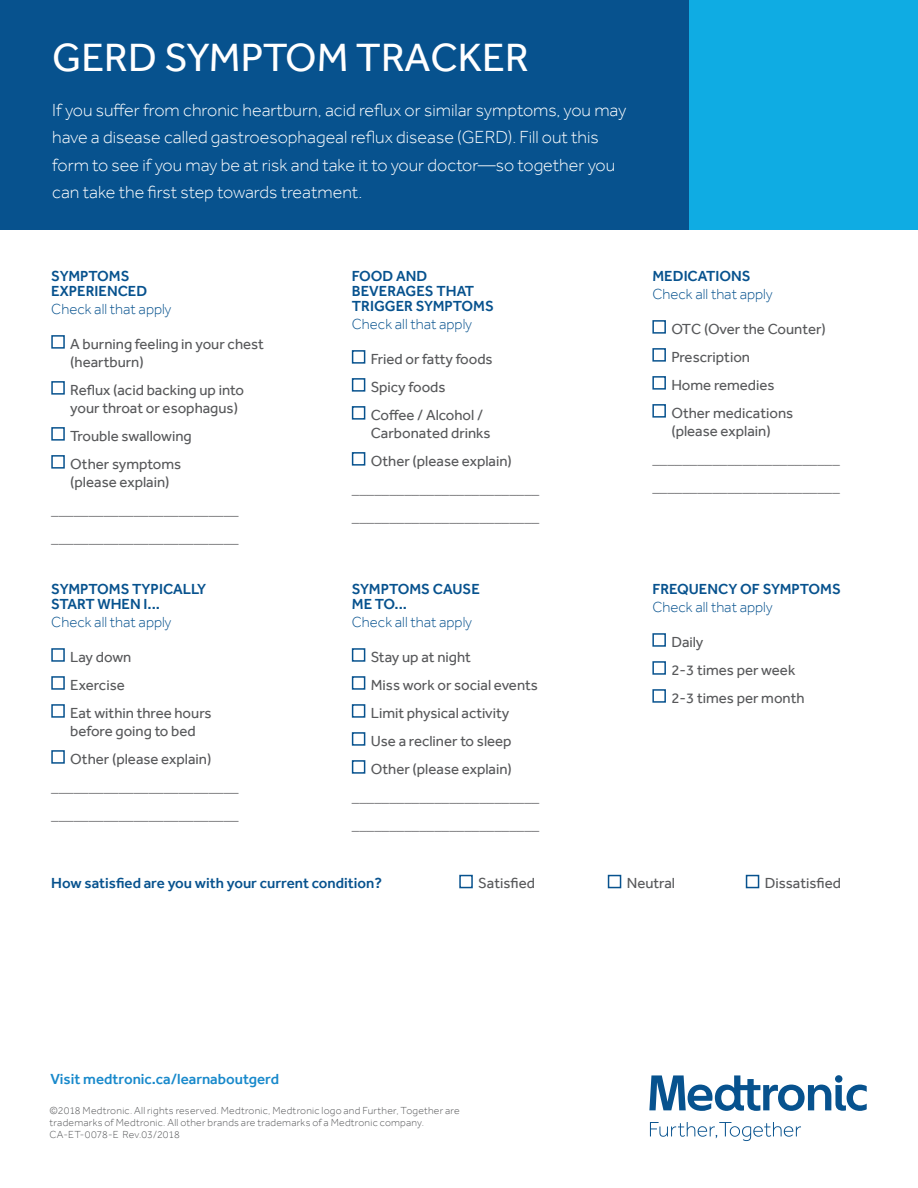
<style>
.page{position:relative;width:918px;height:1188px;background:#fff}
.page>*{position:absolute;margin:0;border:0;box-sizing:border-box;transform-origin:0 0}
.body_bullets{font:40.5px "Effra";color:#fff}
.body_bullets-2{font:300 18px "Effra";color:#fff}
.body_bullets-3{font:15px/18px "Effra";color:#57585a}
.body_bullets-4{font:500 15px/15px "Effra";color:#07528e}
.body_bullets-5{font:300 15px/18px "Effra";color:#07528e}
.body_bullets-6{font:500 15px "Effra";color:#1889cb}
.body_bullets-7{font:300 10.5px/12px "Effra";letter-spacing:.025em;color:#57585a}
.s1{font-weight:500}
.s2{font-weight:300}
</style>
<div class="page">
<svg style="left:649px;top:1075px;width:218px;height:66px"></svg>
<div style="left:688px;top:0;width:230px;height:230px;background:#0face3"></div>
<div style="left:0;top:0;width:688px;height:230px;background:#07528e"></div>
<div style="left:51px;top:335px;width:14px;height:14px;border:2px solid #07528e"></div>
<div style="left:51px;top:381px;width:14px;height:14px;border:2px solid #07528e"></div>
<div style="left:51px;top:427px;width:14px;height:14px;border:2px solid #07528e"></div>
<div style="left:51px;top:455px;width:14px;height:14px;border:2px solid #07528e"></div>
<div style="left:51px;top:648px;width:14px;height:14px;border:2px solid #07528e"></div>
<div style="left:51px;top:676px;width:14px;height:14px;border:2px solid #07528e"></div>
<div style="left:51px;top:704px;width:14px;height:14px;border:2px solid #07528e"></div>
<div style="left:51px;top:750px;width:14px;height:14px;border:2px solid #07528e"></div>
<div style="left:459px;top:875px;width:14px;height:13px;border:2px solid #07528e"></div>
<div style="left:608px;top:875px;width:13px;height:13px;border:2px solid #07528e"></div>
<div style="left:746px;top:875px;width:13px;height:13px;border:2px solid #07528e"></div>
<div style="left:352px;top:350px;width:13px;height:14px;border:2px solid #07528e"></div>
<div style="left:352px;top:378px;width:13px;height:14px;border:2px solid #07528e"></div>
<div style="left:352px;top:406px;width:13px;height:14px;border:2px solid #07528e"></div>
<div style="left:352px;top:452px;width:13px;height:14px;border:2px solid #07528e"></div>
<div style="left:352px;top:648px;width:13px;height:14px;border:2px solid #07528e"></div>
<div style="left:352px;top:676px;width:13px;height:14px;border:2px solid #07528e"></div>
<div style="left:352px;top:704px;width:13px;height:14px;border:2px solid #07528e"></div>
<div style="left:352px;top:732px;width:13px;height:14px;border:2px solid #07528e"></div>
<div style="left:352px;top:760px;width:13px;height:14px;border:2px solid #07528e"></div>
<div style="left:652px;top:320px;width:14px;height:14px;border:2px solid #07528e"></div>
<div style="left:652px;top:348px;width:14px;height:14px;border:2px solid #07528e"></div>
<div style="left:652px;top:376px;width:14px;height:14px;border:2px solid #07528e"></div>
<div style="left:652px;top:404px;width:14px;height:14px;border:2px solid #07528e"></div>
<div style="left:652px;top:633px;width:14px;height:14px;border:2px solid #07528e"></div>
<div style="left:652px;top:661px;width:14px;height:14px;border:2px solid #07528e"></div>
<div style="left:652px;top:689px;width:14px;height:14px;border:2px solid #07528e"></div>
<p class="body_bullets" style="left:52px;top:34px;width:478px">GERD SYMPTOM TRACKER</p>
<p class="body_bullets-2" style="left:52px;top:100px;width:576px">If you suffer from chronic heartburn, acid reflux or similar symptoms, you may</p>
<p class="body_bullets-2" style="left:52px;top:127px;width:548px">have a disease called gastroesophageal reflux disease (GERD). Fill out this</p>
<p class="body_bullets-2" style="left:52px;top:155px;width:565px">form to see if you may be at risk and take it to your doctor—so together you</p>
<p class="body_bullets-2" style="left:52px;top:182px;width:312px">can take the first step towards treatment.</p>
<p class="body_bullets-4" style="left:51px;top:268px;width:98px">SYMPTOMS<br>EXPERIENCED</p>
<p class="body_bullets-5" style="left:51px;top:300px;width:122px">Check all that apply</p>
<p class="body_bullets-3" style="left:70px;top:334px;width:195px">A burning feeling in your chest (heartburn)</p>
<p class="body_bullets-3" style="left:70px;top:380px;width:175px">Reflux (acid backing up into your throat or esophagus)</p>
<p class="body_bullets-3" style="left:70px;top:426px;width:123px">Trouble swallowing</p>
<p class="body_bullets-3" style="left:70px;top:454px;width:113px">Other symptoms (please explain)</p>
<p class="body_bullets-3" style="left:51px;top:500px;width:189px">_________________________</p>
<p class="body_bullets-3" style="left:51px;top:528px;width:189px">_________________________</p>
<p class="body_bullets-4" style="left:51px;top:581px;width:157px">SYMPTOMS TYPICALLY<br>START WHEN I...</p>
<p class="body_bullets-5" style="left:51px;top:613px;width:122px">Check all that apply</p>
<p class="body_bullets-3" style="left:70px;top:648px;width:63px">Lay down</p>
<p class="body_bullets-3" style="left:70px;top:676px;width:56px">Exercise</p>
<p class="body_bullets-3" style="left:70px;top:704px;width:143px">Eat within three hours before going to bed</p>
<p class="body_bullets-3" style="left:70px;top:749px;width:143px">Other (please explain)</p>
<p class="body_bullets-3" style="left:51px;top:777px;width:189px">_________________________</p>
<p class="body_bullets-3" style="left:51px;top:805px;width:189px">_________________________</p>
<p class="body_bullets-4" style="left:352px;top:268px;width:144px">FOOD AND<br>BEVERAGES THAT<br>TRIGGER SYMPTOMS</p>
<p class="body_bullets-5" style="left:352px;top:315px;width:122px">Check all that apply</p>
<p class="body_bullets-3" style="left:371px;top:349px;width:123px">Fried or fatty foods</p>
<p class="body_bullets-3" style="left:371px;top:377px;width:76px">Spicy foods</p>
<p class="body_bullets-3" style="left:371px;top:405px;width:121px">Coffee / Alcohol /<br>Carbonated drinks</p>
<p class="body_bullets-3" style="left:371px;top:451px;width:143px">Other (please explain)</p>
<p class="body_bullets-3" style="left:352px;top:479px;width:189px">_________________________</p>
<p class="body_bullets-3" style="left:352px;top:507px;width:189px">_________________________</p>
<p class="body_bullets-4" style="left:352px;top:581px;width:130px">SYMPTOMS CAUSE<br>ME TO...</p>
<p class="body_bullets-5" style="left:352px;top:613px;width:122px">Check all that apply</p>
<p class="body_bullets-3" style="left:371px;top:648px;width:102px">Stay up at night</p>
<p class="body_bullets-3" style="left:371px;top:676px;width:169px">Miss work or social events</p>
<p class="body_bullets-3" style="left:371px;top:704px;width:140px">Limit physical activity</p>
<p class="body_bullets-3" style="left:371px;top:731px;width:142px">Use a recliner to sleep</p>
<p class="body_bullets-3" style="left:371px;top:759px;width:143px">Other (please explain)</p>
<p class="body_bullets-3" style="left:352px;top:787px;width:189px">_________________________</p>
<p class="body_bullets-3" style="left:352px;top:815px;width:189px">_________________________</p>
<p class="body_bullets-5" style="left:652px;top:267px;width:122px"><span class="s1">MEDICATIONS<br></span>Check all that apply</p>
<p class="body_bullets-3" style="left:671px;top:319px;width:156px">OTC (Over the Counter)</p>
<p class="body_bullets-3" style="left:671px;top:347px;width:80px">Prescription</p>
<p class="body_bullets-3" style="left:671px;top:375px;width:105px">Home remedies</p>
<p class="body_bullets-3" style="left:671px;top:403px;width:123px">Other medications (please explain)</p>
<p class="body_bullets-3" style="left:652px;top:449px;width:189px">_________________________</p>
<p class="body_bullets-3" style="left:652px;top:477px;width:189px">_________________________</p>
<p class="body_bullets-4" style="left:652px;top:580px;width:190px;line-height:18px">FREQUENCY OF SYMPTOMS<br><span class="s2">Check all that apply</span></p>
<p class="body_bullets-3" style="left:671px;top:633px;width:33px">Daily</p>
<p class="body_bullets-3" style="left:671px;top:661px;width:126px">2-3 times per week</p>
<p class="body_bullets-3" style="left:671px;top:689px;width:135px">2-3 times per month</p>
<p class="body_bullets-4" style="left:51px;top:876px;width:332px">How satisfied are you with your current condition?</p>
<p class="body_bullets-3" style="left:478px;top:874px;width:58px">Satisfied</p>
<p class="body_bullets-3" style="left:627px;top:874px;width:50px">Neutral</p>
<p class="body_bullets-3" style="left:765px;top:874px;width:78px">Dissatisfied</p>
<p class="body_bullets-6" style="left:50px;top:1070px;width:230px">Visit medtronic.ca/learnaboutgerd</p>
<p class="body_bullets-7" style="left:50px;top:1105px;width:412px">©2018 Medtronic. All rights reserved. Medtronic, Medtronic logo and Further, Together are trademarks of Medtronic. All other brands are trademarks of a Medtronic company.<br>CA-ET-0078-E Rev.03/2018</p>
</div>
